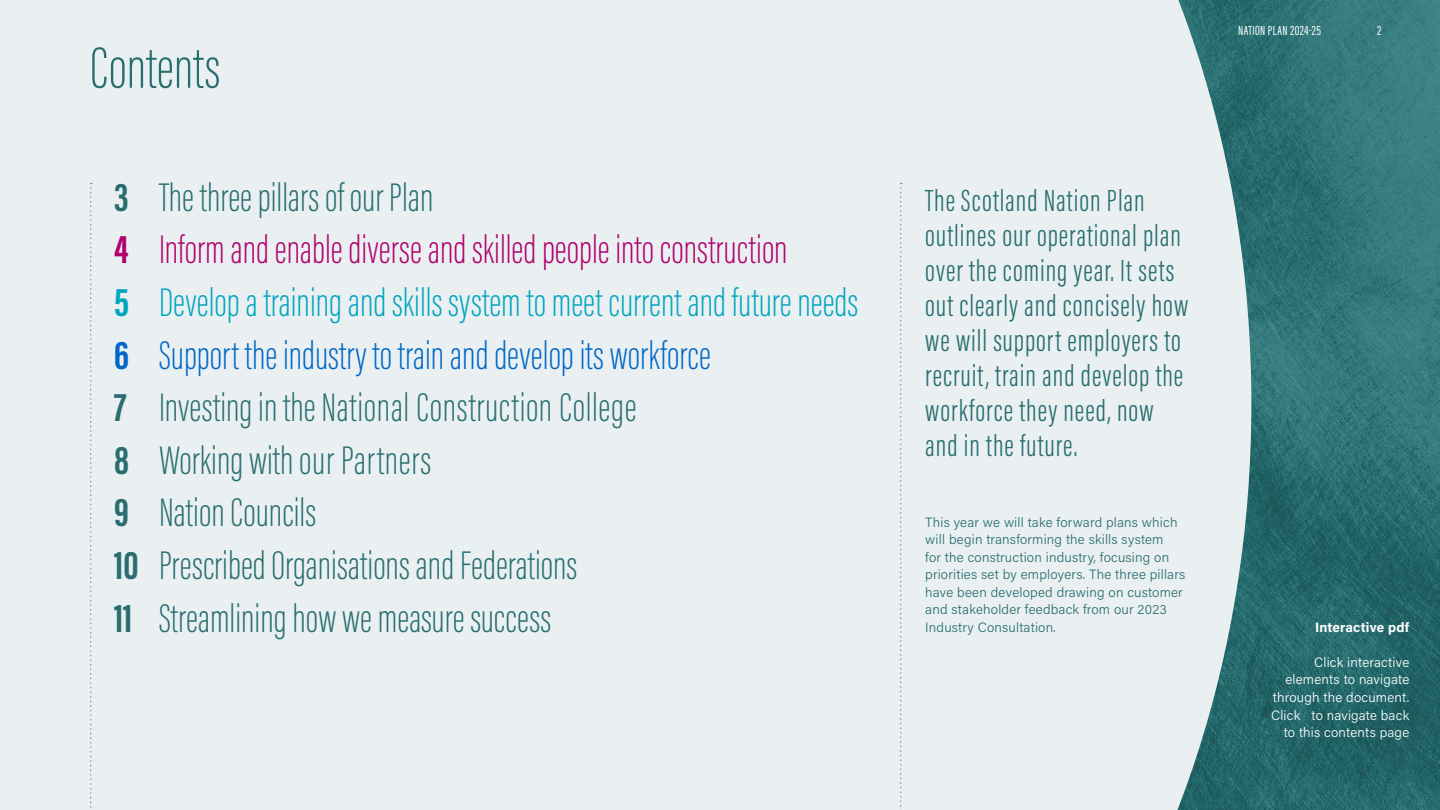
<style>
.page{position:relative;width:1440px;height:810px;background:#fff}
.page>*{position:absolute;margin:0;border:0;box-sizing:border-box;transform-origin:0 0}
.Page_Header{font:200 60px "Acumin Pro Extra Cond";color:#286e71}
.Page_Header-2{font:200 41.25px "Acumin Pro Extra Cond";color:#286e71}
.Page_Header-3{font:200 41.25px "Acumin Pro Extra Cond";color:#00a5c0}
.Page_Header-4{font:200 41.25px "Acumin Pro Extra Cond";color:#b1006e}
.Page_Header-5{font:200 41.25px "Acumin Pro Extra Cond";color:#0067c6}
.Intro_Para{font:300 31.5px/35.1px "Acumin Pro Extra Cond";letter-spacing:.03em;color:#286e71}
.Body{font:300 13.5px/17.5px "Acumin Pro";letter-spacing:.015em;color:#286e71}
.Body-2{font:300 13.5px/17.5px "Acumin Pro";letter-spacing:.015em;color:#fff;text-align:right}
.Page{font:13.5px "Acumin Pro Extra Cond";letter-spacing:.03em;color:#fff}
.Body-3{font:700 13.5px "Acumin Pro";letter-spacing:.01em;color:#fff}
.s1{font-weight:700}
</style>
<div class="page">
<img style="left:1251px;top:0;width:189px;height:810px">
<div style="left:0;top:0;width:1251px;height:810px;background:#eaf0f1"></div>
<svg style="left:90px;top:183px;width:2px;height:627px"></svg>
<svg style="left:900px;top:183px;width:2px;height:627px"></svg>
<p class="Page_Header" style="left:90px;top:32px;width:132px">Contents</p>
<p class="Page_Header-2" style="left:114px;top:172px;width:321px"><span class="s1">3</span> The three pillars of our Plan</p>
<p class="Page_Header-4" style="left:114px;top:225px;width:675px"><span class="s1">4</span> Inform and enable diverse and skilled people into construction</p>
<p class="Page_Header-3" style="left:114px;top:278px;width:746px"><span class="s1">5</span> Develop a training and skills system to meet current and future needs</p>
<p class="Page_Header-5" style="left:114px;top:330px;width:598px"><span class="s1">6</span> Support the industry to train and develop its workforce</p>
<p class="Page_Header-2" style="left:114px;top:383px;width:524px"><span class="s1">7</span> Investing in the National Construction College</p>
<p class="Page_Header-2" style="left:114px;top:436px;width:319px"><span class="s1">8</span> Working with our Partners</p>
<p class="Page_Header-2" style="left:114px;top:488px;width:204px"><span class="s1">9</span> Nation Councils</p>
<p class="Page_Header-2" style="left:114px;top:541px;width:465px"><span class="s1">10</span> Prescribed Organisations and Federations</p>
<p class="Page_Header-2" style="left:114px;top:594px;width:439px"><span class="s1">11</span> Streamlining how we measure success</p>
<p class="Page" style="left:1238px;top:22px;width:84px">NATION PLAN 2024-25</p>
<p class="Page" style="left:1377px;top:22px;width:6px">2</p>
<p class="Intro_Para" style="left:925px;top:183px;width:264px">The Scotland Nation Plan outlines our operational plan over the coming year. It sets out clearly and concisely how we will support employers to recruit, train and develop the workforce they need, now and in the future.</p>
<p class="Body" style="left:925px;top:512px;width:262px">This year we will take forward plans which will begin transforming the skills system<br>for the construction industry, focusing on priorities set by employers. The three pillars have been developed drawing on customer and stakeholder feedback from our 2023<br>Industry Consultation.</p>
<p class="Body-3" style="left:1315px;top:618px;width:95px">Interactive pdf</p>
<p class="Body-2" style="left:1271px;top:653px;width:140px">Click interactive elements to navigate through the document.<br>Click to navigate back to this contents page</p>
</div>
